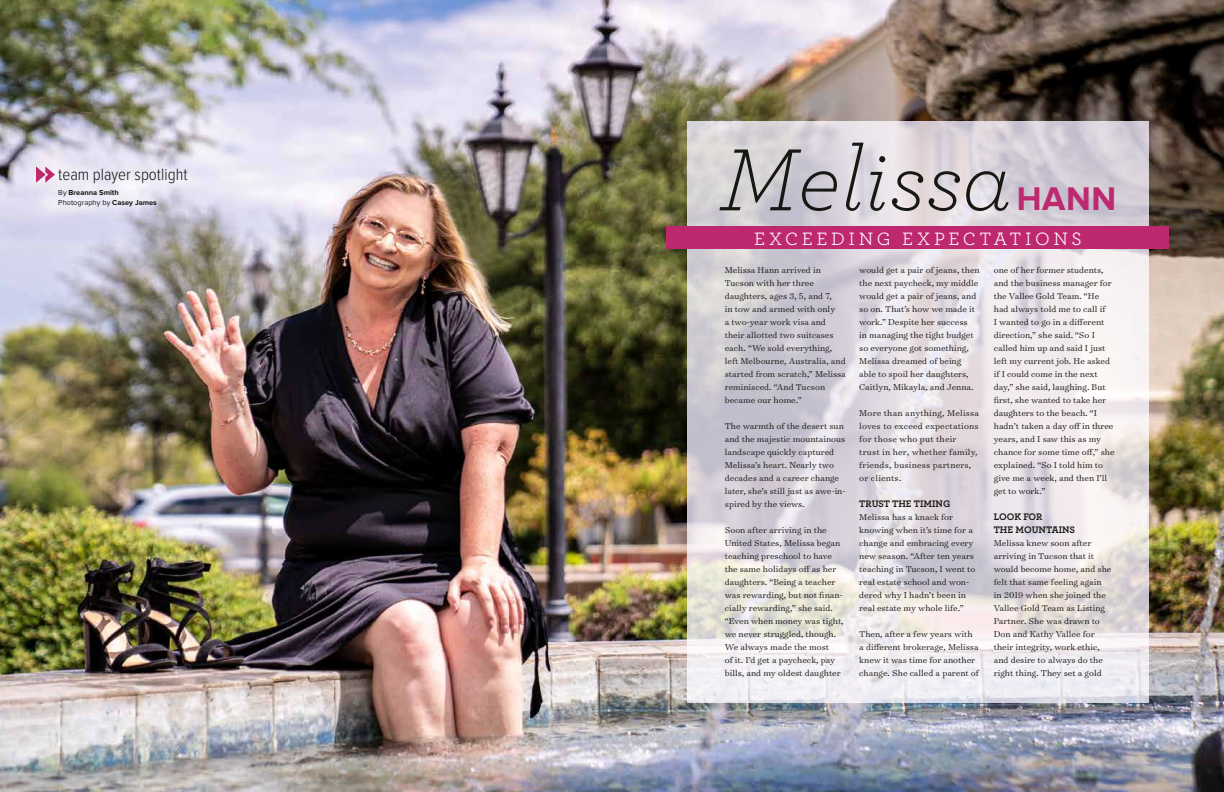
<style>
.page{position:relative;width:1224px;height:792px;background:#fff}
.page>*{position:absolute;margin:0;border:0;box-sizing:border-box;transform-origin:0 0}
.t1{font:italic 300 92.5px "Archer Pro";color:#171713}
.t2{font:700 34px "Proxima Nova";color:#bd286f}
.t3{font:18.8px "Archer Pro";letter-spacing:.19em;color:#fff}
.t4{font:300 17px "Proxima Nova Cond";color:#171713}
.t5{font:700 10px/13px "Archer Pro";color:#171713}
.t6{font:300 9.8px/13px "Surveyor Text";color:#171713}
.t7{font:300 9.8px/13px "Surveyor Text";letter-spacing:.02em;color:#171713}
.t8{font:700 7.5px/10px "Proxima Nova";color:#171713}
.s1{font-weight:400}
</style>
<div class="page">
<img style="left:0;top:0;width:1224px;height:792px">
<svg style="left:687px;top:121px;width:462px;height:582px;background:#e1dbe0"></svg>
<div style="left:667px;top:227px;width:502px;height:22px;background:#bd286f"></div>
<svg style="left:36px;top:166px;width:19px;height:17px"></svg>
<h3 class="t4" style="left:58px;top:166px;width:131px">team player spotlight</h3>
<p class="t8" style="left:58px;top:188px;width:100px"><span class="s1">By</span> Breanna Smith<br><span class="s1">Photography by</span> Casey James</p>
<h1 class="t1" style="left:720px;top:117px;width:294px">Melissa</h1>
<h2 class="t2" style="left:1017px;top:183px;width:101px">HANN</h2>
<h3 class="t3" style="left:754px;top:225px;width:329px">EXCEEDING EXPECTATIONS</h3>
<p class="t6" style="left:725px;top:263px;width:122px">Melissa Hann arrived in<br>Tucson with her three daughters, ages 3, 5, and 7,<br>in tow and armed with only<br>a two-year work visa and their allotted two suitcases each. “We sold everything, left Melbourne, Australia, and started from scratch,” Melissa reminisced. “And Tucson became our home.”</p>
<p class="t6" style="left:725px;top:419px;width:123px">The warmth of the desert sun and the majestic mountainous landscape quickly captured<br>Melissa’s heart. Nearly two decades and a career change later, she’s still just as awe-in&shy;spired by the views.</p>
<p class="t6" style="left:725px;top:523px;width:120px">Soon after arriving in the<br>United States, Melissa began teaching preschool to have the same holidays off as her daughters. “Being a teacher was rewarding, but not finan&shy;cially rewarding,” she said. “Even when money was tight, we never struggled, though.<br>We always made the most<br>of it. I’d get a paycheck, pay bills, and my oldest daughter</p>
<p class="t6" style="left:859px;top:263px;width:122px">would get a pair of jeans, then the next paycheck, my middle would get a pair of jeans, and so on. That’s how we made it work.” Despite her success<br>in managing the tight budget so everyone got something,<br>Melissa dreamed of being able to spoil her daughters,<br>Caitlyn, Mikayla, and Jenna.</p>
<p class="t7" style="left:859px;top:406px;width:121px">More than anything, Melissa loves to exceed expectations for those who put their trust in her, whether family, friends, business partners, or clients.</p>
<p class="t5" style="left:859px;top:496px;width:93px">TRUST THE TIMING</p>
<p class="t6" style="left:859px;top:510px;width:118px">Melissa has a knack for knowing when it’s time for a change and embracing every new season. “After ten years teaching in Tucson, I went to real estate school and won&shy;dered why I hadn’t been in real estate my whole life.”</p>
<p class="t6" style="left:859px;top:627px;width:121px">Then, after a few years with a different brokerage, Melissa knew it was time for another change. She called a parent of</p>
<p class="t6" style="left:994px;top:263px;width:122px">one of her former students, and the business manager for the Vallee Gold Team. “He had always told me to call if<br>I wanted to go in a different direction,” she said. “So I called him up and said I just left my current job. He asked if I could come in the next day,” she said, laughing. But first, she wanted to take her daughters to the beach. “I hadn’t taken a day off in three years, and I saw this as my chance for some time off,” she explained. “So I told him to give me a week, and then I’ll get to work.”</p>
<p class="t5" style="left:994px;top:509px;width:83px">LOOK FOR<br>THE MOUNTAINS</p>
<p class="t6" style="left:994px;top:536px;width:119px">Melissa knew soon after arriving in Tucson that it would become home, and she felt that same feeling again in 2019 when she joined the<br>Vallee Gold Team as Listing<br>Partner. She was drawn to<br>Don and Kathy Vallee for their integrity, work ethic, and desire to always do the right thing. They set a gold</p>
</div>
